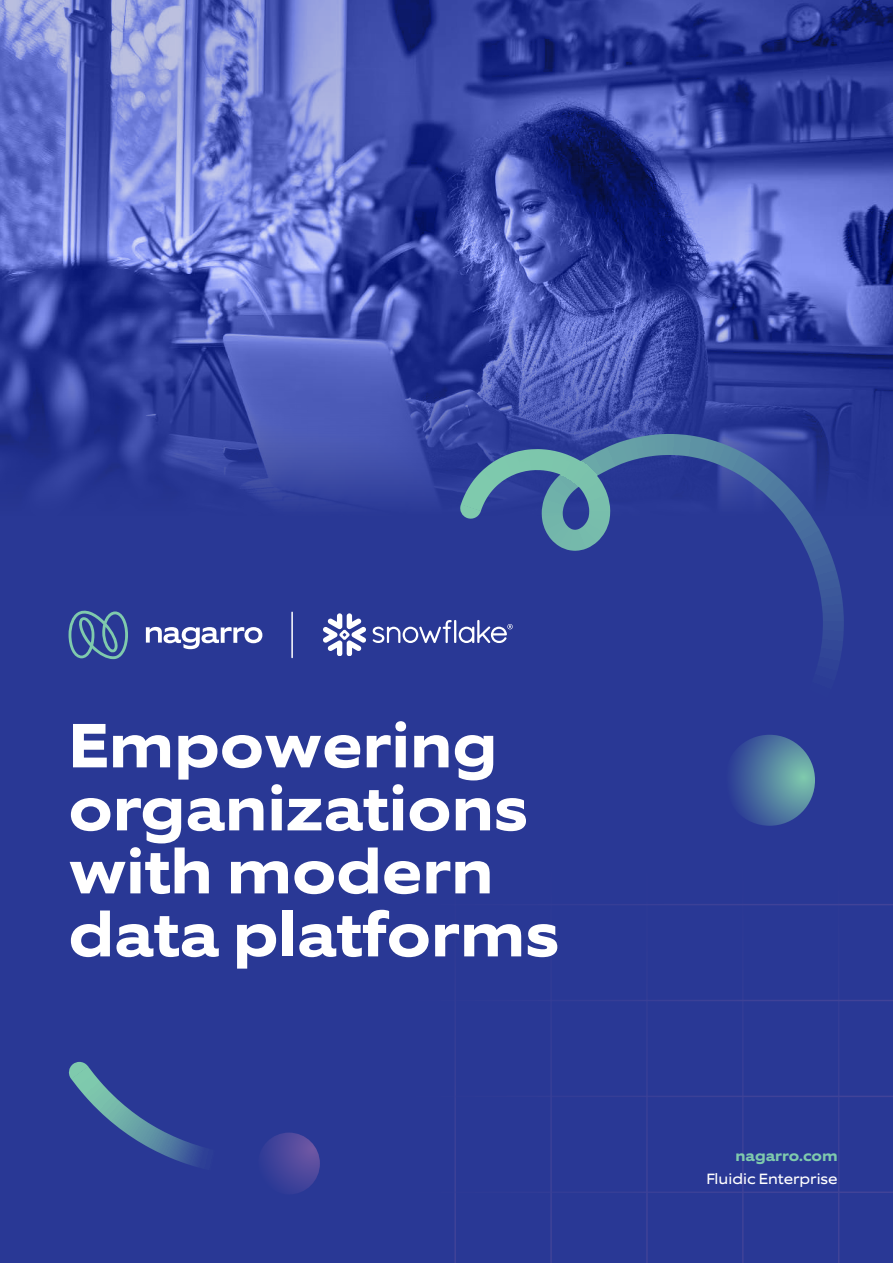
<style>
.page{position:relative;width:893px;height:1263px;background:#fff}
.page>*{position:absolute;margin:0;border:0;box-sizing:border-box;transform-origin:0 0}
.t1{font:700 63px/63px "Equip Extended";color:#fff}
.t2{font:15px "Equip Extended";color:#fff}
.t3{font:700 15px "Equip Extended";color:#7fcaad}
</style>
<div class="page">
<div style="left:0;top:0;width:893px;height:1260px;background:#293895"></div>
<svg style="left:0;top:0;width:893px;height:535px"></svg>
<hr style="left:454px;top:809px;width:2px;height:454px;background:#fff">
<hr style="left:550px;top:809px;width:2px;height:454px;background:#fff">
<hr style="left:646px;top:809px;width:2px;height:454px;background:#fff">
<hr style="left:742px;top:809px;width:2px;height:454px;background:#fff">
<hr style="left:838px;top:809px;width:1px;height:454px;background:#fff">
<hr style="left:359px;top:904px;width:534px;height:1px;background:#fff">
<hr style="left:359px;top:1000px;width:534px;height:1px;background:#fff">
<hr style="left:359px;top:1095px;width:534px;height:2px;background:#fff">
<hr style="left:359px;top:1191px;width:534px;height:2px;background:#fff">
<svg style="left:724px;top:735px;width:91px;height:91px;background:#4e789f"></svg>
<svg style="left:258px;top:1132px;width:62px;height:62px"></svg>
<svg style="left:459px;top:434px;width:201px;height:117px"></svg>
<svg style="left:68px;top:1062px;width:135px;height:105px"></svg>
<svg style="left:323px;top:613px;width:190px;height:43px"></svg>
<svg style="left:146px;top:627px;width:116px;height:22px"></svg>
<svg style="left:69px;top:610px;width:59px;height:49px"></svg>
<hr style="left:291px;top:612px;width:2px;height:45px;background:#fff">
<p class="t1" style="left:69px;top:715px;width:492px">Empowering organizations with modern data platforms</p>
<p class="t3" style="left:735px;top:1146px;width:104px">nagarro.com</p>
<p class="t2" style="left:706px;top:1169px;width:133px">Fluidic Enterprise</p>
</div>
